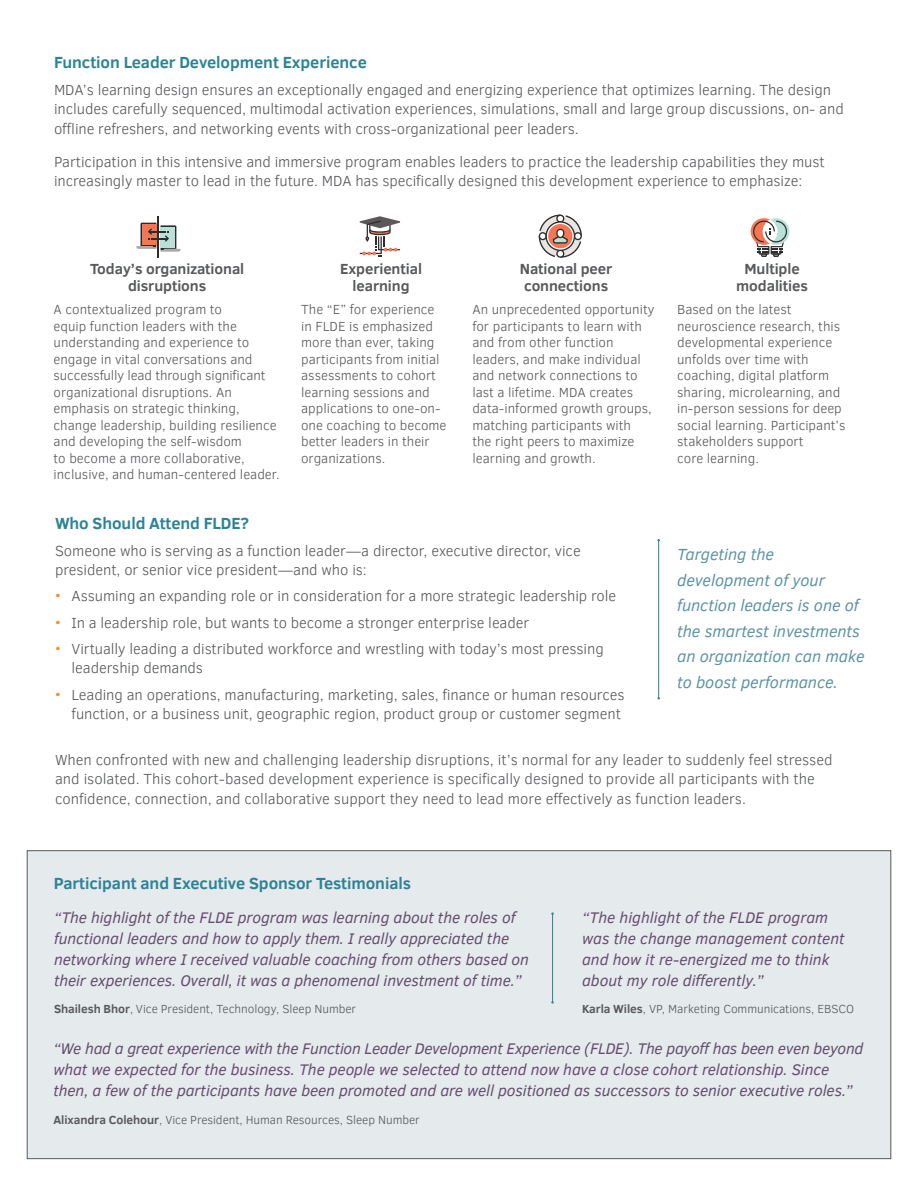
<style>
.page{position:relative;width:918px;height:1188px;background:#fff}
.page>*{position:absolute;margin:0;border:0;box-sizing:border-box;transform-origin:0 0}
.t1{font:italic 16.5px/25.5px "Clear Sans";letter-spacing:-.005em;color:#5d94a5}
.t2{font:700 16.5px "Clear Sans";letter-spacing:-.005em;color:#2c8395}
.t3{font:italic 15.75px/21px "Clear Sans";letter-spacing:-.005em;color:#654c6d}
.t4{font:300 15px/19.5px "Clear Sans";letter-spacing:-.005em;color:#58595b}
.t5{font:700 15px/16.5px "Clear Sans";letter-spacing:-.005em;color:#58595b;text-align:center}
.t6{font:300 13.5px/16.5px "Clear Sans";color:#58595b}
.t7{font:300 12px "Clear Sans";letter-spacing:-.005em;color:#58595b}
.s1{color:#f18f20}
.s2{font-weight:700}
</style>
<div class="page">
<div style="left:27px;top:850px;width:864px;height:309px;background:#e5eaed;border:1px solid #58595b"></div>
<hr style="left:552px;top:914px;width:1px;height:88px;background:#2c8395">
<hr style="left:658px;top:541px;width:1px;height:157px;background:#2c8395">
<hr style="left:158px;top:216px;width:1px;height:42px;background:#2e2d2e">
<svg style="left:136px;top:223px;width:45px;height:29px"></svg>
<svg style="left:751px;top:218px;width:38px;height:39px"></svg>
<svg style="left:539px;top:215px;width:43px;height:43px"></svg>
<svg style="left:360px;top:216px;width:40px;height:41px"></svg>
<p class="t2" style="left:54px;top:51px;width:314px">Function Leader Development Experience</p>
<p class="t4" style="left:54px;top:80px;width:791px">MDA’s learning design ensures an exceptionally engaged and energizing experience that optimizes learning. The design includes carefully sequenced, multimodal activation experiences, simulations, small and large group discussions, on- and offline refreshers, and networking events with cross-organizational peer leaders.</p>
<p class="t4" style="left:54px;top:152px;width:772px">Participation in this intensive and immersive program enables leaders to practice the leadership capabilities they must increasingly master to lead in the future. MDA has specifically designed this development experience to emphasize:</p>
<p class="t5" style="left:90px;top:260px;width:156px">Today’s organizational disruptions</p>
<p class="t6" style="left:54px;top:301px;width:228px">A contextualized program to<br>equip function leaders with the understanding and experience to engage in vital conversations and successfully lead through significant organizational disruptions. An emphasis on strategic thinking, change leadership, building resilience and developing the self-wisdom<br>to become a more collaborative, inclusive, and human-centered leader.</p>
<p class="t5" style="left:340px;top:260px;width:84px">Experiential</p>
<p class="t5" style="left:352px;top:277px;width:59px">learning</p>
<p class="t6" style="left:301px;top:301px;width:147px">The “E” for experience in FLDE is emphasized more than ever, taking participants from initial assessments to cohort learning sessions and applications to one-on&shy;one coaching to become better leaders in their organizations.</p>
<p class="t5" style="left:520px;top:260px;width:94px">National peer</p>
<p class="t5" style="left:524px;top:277px;width:86px">connections</p>
<p class="t6" style="left:472px;top:301px;width:184px">An unprecedented opportunity for participants to learn with and from other function leaders, and make individual and network connections to last a lifetime. MDA creates data-informed growth groups, matching participants with<br>the right peers to maximize learning and growth.</p>
<p class="t5" style="left:744px;top:260px;width:57px">Multiple</p>
<p class="t5" style="left:736px;top:277px;width:73px">modalities</p>
<p class="t6" style="left:677px;top:301px;width:170px">Based on the latest neuroscience research, this developmental experience unfolds over time with coaching, digital platform sharing, microlearning, and in-person sessions for deep social learning. Participant’s stakeholders support<br>core learning.</p>
<p class="t2" style="left:55px;top:512px;width:196px">Who Should Attend FLDE?</p>
<p class="t4" style="left:55px;top:541px;width:527px">Someone who is serving as a function leader—a director, executive director, vice president, or senior vice president—and who is:</p>
<p class="t4" style="left:55px;top:586px;width:563px"><span class="s1">•</span> Assuming an expanding role or in consideration for a more strategic leadership role</p>
<p class="t4" style="left:55px;top:613px;width:476px"><span class="s1">•</span> In a leadership role, but wants to become a stronger enterprise leader</p>
<p class="t4" style="left:72px;top:639px;width:534px;text-indent:-16px"><span class="s1">•</span> Virtually leading a distributed workforce and wrestling with today’s most pressing leadership demands</p>
<p class="t4" style="left:55px;top:685px;width:571px;text-align:right"><span class="s1">•</span> Leading an operations, manufacturing, marketing, sales, finance or human resources function, or a business unit, geographic region, product group or customer segment</p>
<p class="t4" style="left:55px;top:750px;width:779px">When confronted with new and challenging leadership disruptions, it’s normal for any leader to suddenly feel stressed and isolated. This cohort-based development experience is specifically designed to provide all participants with the confidence, connection, and collaborative support they need to lead more effectively as function leaders.</p>
<p class="t1" style="left:677px;top:541px;width:189px">Targeting the development of your function leaders is one of the smartest investments an organization can make to boost performance.</p>
<p class="t2" style="left:54px;top:871px;width:359px">Participant and Executive Sponsor Testimonials</p>
<p class="t3" style="left:54px;top:906px;width:477px">“The highlight of the FLDE program was learning about the roles of functional leaders and how to apply them. I really appreciated the networking where I received valuable coaching from others based on their experiences. Overall, it was a phenomenal investment of time.”</p>
<p class="t7" style="left:54px;top:1001px;width:304px"><span class="s2">Shailesh Bhor</span>, Vice President, Technology, Sleep Number</p>
<p class="t3" style="left:582px;top:906px;width:264px">“The highlight of the FLDE program was the change management content and how it re-energized me to think about my role differently.”</p>
<p class="t7" style="left:582px;top:1001px;width:273px"><span class="s2">Karla Wiles</span>, VP, Marketing Communications, EBSCO</p>
<p class="t3" style="left:53px;top:1038px;width:811px">“We had a great experience with the Function Leader Development Experience (FLDE). The payoff has been even beyond what we expected for the business. The people we selected to attend now have a close cohort relationship. Since then, a few of the participants have been promoted and are well positioned as successors to senior executive roles.”</p>
<p class="t7" style="left:53px;top:1112px;width:368px"><span class="s2">Alixandra Colehour</span>, Vice President, Human Resources, Sleep Number</p>
</div>
